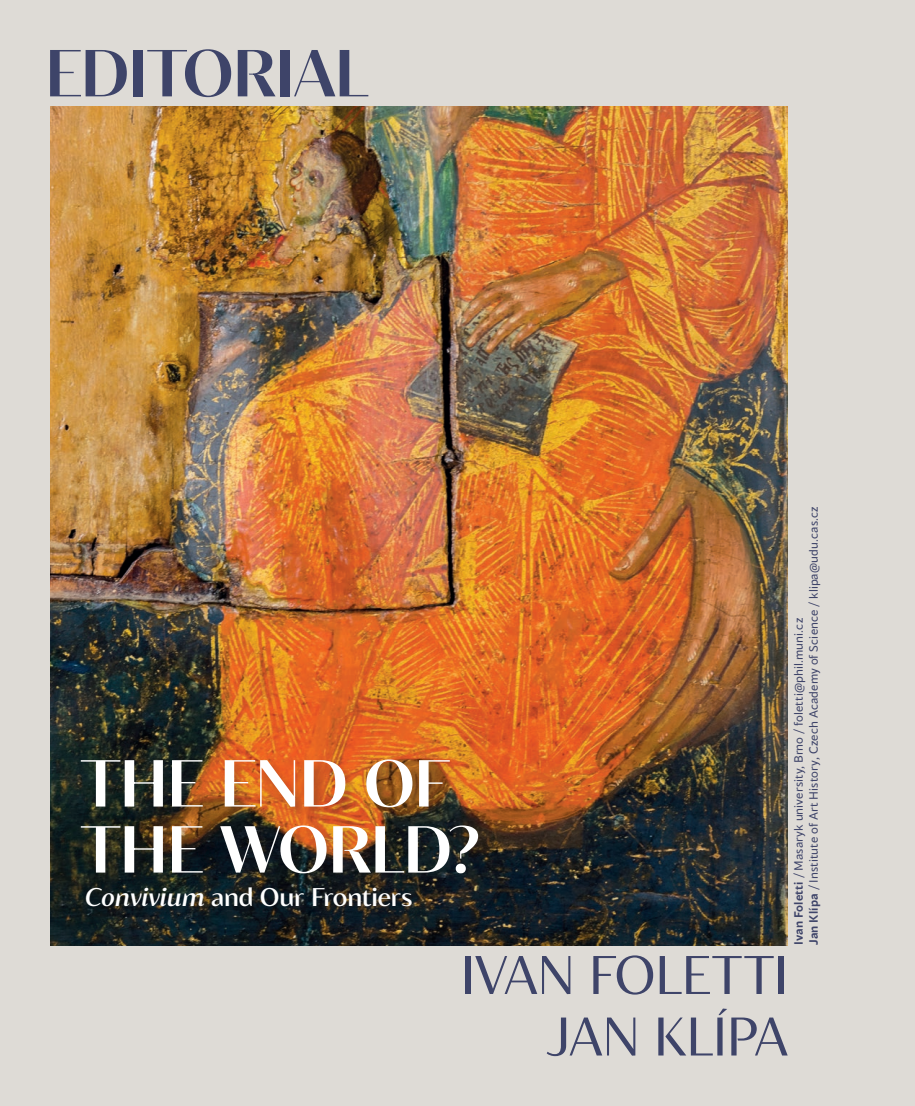
<style>
.page{position:relative;width:915px;height:1106px;background:#fff}
.page>*{position:absolute;margin:0;border:0;box-sizing:border-box;transform-origin:0 0}
.nadpis_bílý{font:66px "Blacker Sans Pro Variable";letter-spacing:-.01em;color:#fff}
.nadpis_fialový{font:66px "Blacker Sans Pro Variable";letter-spacing:-.01em;color:#3e4469}
.jméno_autora_fialové{font:54px "Blacker Sans Text";letter-spacing:-.015em;color:#3e4469}
.podnadpis_bílý{font:500 25.5px "Blacker Sans Text";letter-spacing:-.01em;color:#fff}
.abstrakt{font:12px "Blacker Sans Pro";letter-spacing:.01em;color:#3e4469}
.s1{font-style:italic}
.s2{font-weight:700}
</style>
<div class="page">
<div style="left:0;top:0;width:914px;height:1106px;background:#dedbd6"></div>
<img style="left:50px;top:106px;width:737px;height:839px">
<div style="left:79px;top:758px;width:412px;height:162px;background:#231f20;opacity:.24"></div>
<p class="nadpis_fialový" style="left:45px;top:32px;width:324px">EDITORIAL</p>
<p class="nadpis_bílý" style="left:80px;top:742px;width:371px">THE END OF</p>
<p class="nadpis_bílý" style="left:80px;top:808px;width:400px">THE WORLD?</p>
<p class="podnadpis_bílý" style="left:85px;top:880px;width:329px"><span class="s1">Convivium</span> and Our Frontiers</p>
<p class="abstrakt" style="left:805px;top:945px;width:440px;rotate:-90deg"><span class="s2">Jan Klípa</span> / Institute of Art History, Czech Academy of Science / klipa@udu.cas.cz</p>
<p class="abstrakt" style="left:790px;top:945px;width:328px;rotate:-90deg"><span class="s2">Ivan Foletti</span> / Masaryk university, Brno / foletti@phil.muni.cz</p>
<p class="jméno_autora_fialové" style="left:460px;top:940px;width:329px">IVAN FOLETTI</p>
<p class="jméno_autora_fialové" style="left:546px;top:1002px;width:243px">JAN KLÍPA</p>
</div>
